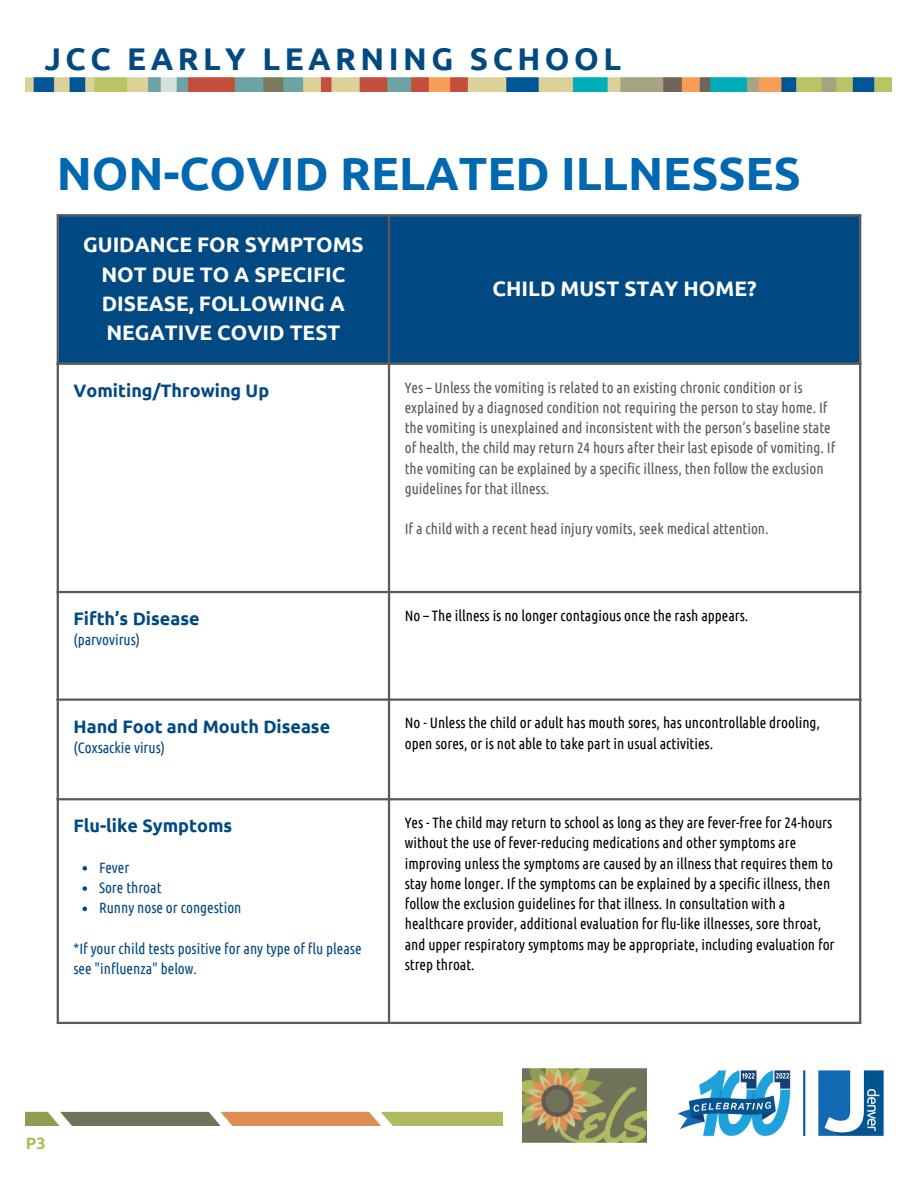
<style>
.page{position:relative;width:918px;height:1188px;background:#fff}
.page>*{position:absolute;margin:0;border:0;box-sizing:border-box;transform-origin:0 0}
.t1{font:700 46.5px "Ubuntu";color:#0067b1}
.t2{font:700 31.35px "Ubuntu";letter-spacing:.145em;color:#004983}
.t3{font:700 21px/29.2px "Ubuntu";color:#fff;text-align:center}
.t4{font:700 18px "Ubuntu";color:#004983}
.t5{font:700 16.5px "Ubuntu";color:#b0ba61}
.t6{font:15px/20.2px "Ubuntu Condensed";color:#000}
.t7{font:15px/20.2px "Ubuntu Condensed";color:#58595b}
.t8{font:15px/20.2px "Ubuntu Condensed";color:#004983}
</style>
<div class="page">
<div style="left:59px;top:216px;width:800px;height:147px;background:#004983"></div>
<svg style="left:83px;top:866px;width:4px;height:5px"></svg>
<svg style="left:83px;top:886px;width:4px;height:5px"></svg>
<svg style="left:83px;top:907px;width:4px;height:4px"></svg>
<hr style="left:57px;top:216px;width:2px;height:806px;background:#58595b">
<hr style="left:388px;top:216px;width:2px;height:806px;background:#58595b">
<hr style="left:859px;top:216px;width:2px;height:806px;background:#58595b">
<hr style="left:57px;top:214px;width:804px;height:2px;background:#58595b">
<hr style="left:57px;top:363px;width:804px;height:2px;background:#58595b">
<hr style="left:57px;top:591px;width:804px;height:2px;background:#58595b">
<hr style="left:57px;top:698px;width:804px;height:3px;background:#58595b">
<hr style="left:57px;top:798px;width:804px;height:2px;background:#58595b">
<hr style="left:57px;top:1022px;width:804px;height:2px;background:#58595b">
<img style="left:26px;top:1112px;width:477px;height:13px">
<img style="left:678px;top:1070px;width:206px;height:66px">
<img style="left:522px;top:1069px;width:124px;height:74px">
<img style="left:26px;top:77px;width:866px;height:15px">
<p class="t2" style="left:45px;top:41px;width:578px">JCC EARLY LEARNING SCHOOL</p>
<p class="t1" style="left:57px;top:147px;width:746px">NON-COVID RELATED ILLNESSES</p>
<p class="t3" style="left:83px;top:230px;width:282px">GUIDANCE FOR SYMPTOMS<br>NOT DUE TO A SPECIFIC<br>DISEASE, FOLLOWING A<br>NEGATIVE COVID TEST</p>
<p class="t3" style="left:493px;top:274px;width:265px">CHILD MUST STAY HOME?</p>
<p class="t4" style="left:74px;top:380px;width:197px">Vomiting/Throwing Up</p>
<p class="t7" style="left:405px;top:377px;width:432px">Yes – Unless the vomiting is related to an existing chronic condition or is explained by a diagnosed condition not requiring the person to stay home. If the vomiting is unexplained and inconsistent with the person’s baseline state of health, the child may return 24 hours after their last episode of vomiting. If the vomiting can be explained by a specific illness, then follow the exclusion guidelines for that illness.</p>
<p class="t7" style="left:405px;top:519px;width:365px">If a child with a recent head injury vomits, seek medical attention.</p>
<p class="t4" style="left:74px;top:608px;width:128px">Fifth’s Disease</p>
<p class="t8" style="left:74px;top:630px;width:68px">(parvovirus)</p>
<p class="t4" style="left:74px;top:716px;width:258px">Hand Foot and Mouth Disease</p>
<p class="t8" style="left:74px;top:737px;width:93px">(Coxsackie virus)</p>
<p class="t4" style="left:74px;top:816px;width:160px">Flu-like Symptoms</p>
<p class="t8" style="left:99px;top:857px;width:32px">Fever</p>
<p class="t8" style="left:99px;top:877px;width:64px">Sore throat</p>
<p class="t8" style="left:99px;top:898px;width:144px">Runny nose or congestion</p>
<p class="t8" style="left:74px;top:938px;width:290px">*If your child tests positive for any type of flu please see "influenza" below.</p>
<p class="t6" style="left:405px;top:605px;width:345px">No – The illness is no longer contagious once the rash appears.</p>
<p class="t6" style="left:405px;top:713px;width:417px">No - Unless the child or adult has mouth sores, has uncontrollable drooling, open sores, or is not able to take part in usual activities.</p>
<p class="t6" style="left:405px;top:812px;width:431px">Yes - The child may return to school as long as they are fever-free for 24-hours without the use of fever-reducing medications and other symptoms are improving unless the symptoms are caused by an illness that requires them to stay home longer. If the symptoms can be explained by a specific illness, then follow the exclusion guidelines for that illness. In consultation with a healthcare provider, additional evaluation for flu-like illnesses, sore throat, and upper respiratory symptoms may be appropriate, including evaluation for strep throat.</p>
<p class="t5" style="left:26px;top:1134px;width:21px">P3</p>
</div>
